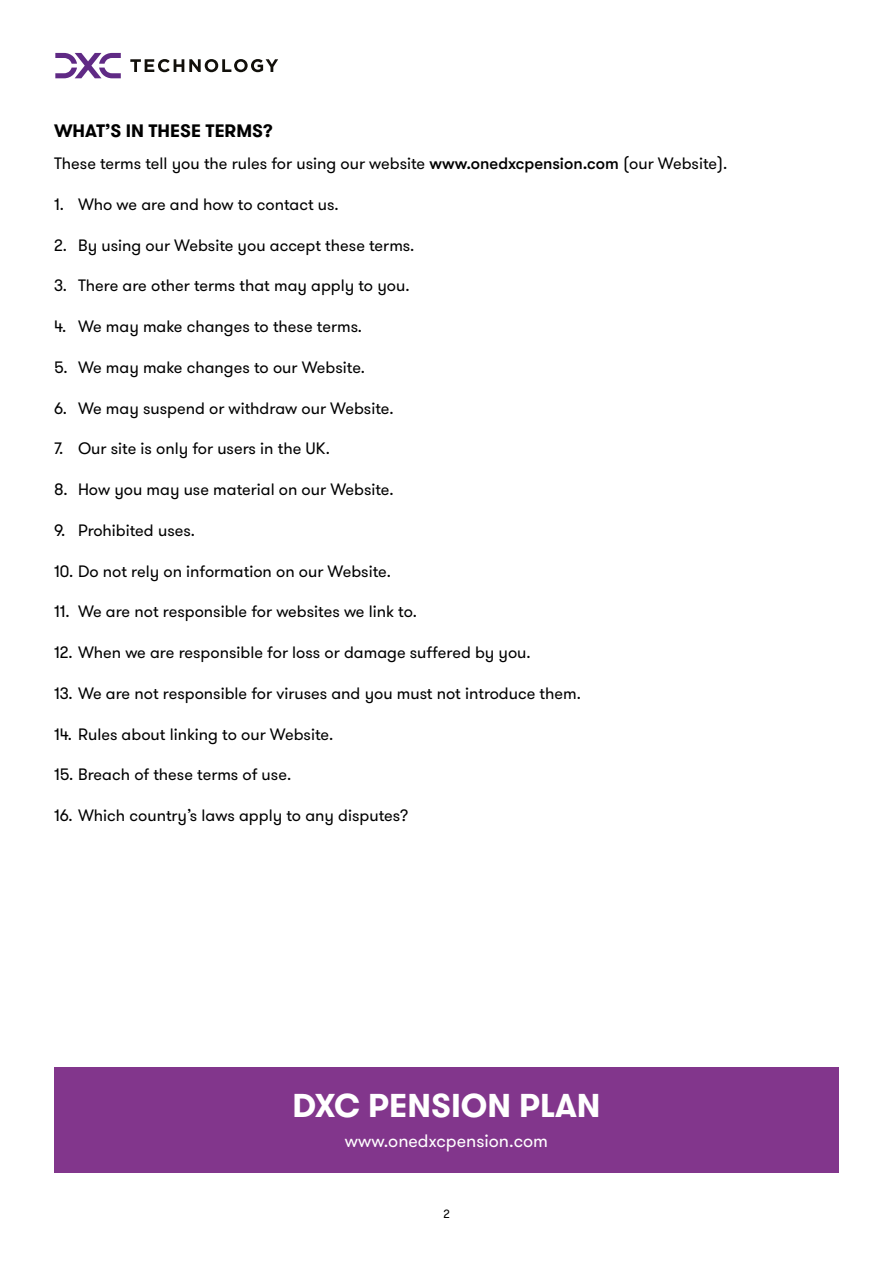
<style>
.page{position:relative;width:893px;height:1263px;background:#fff}
.page>*{position:absolute;margin:0;border:0;box-sizing:border-box;transform-origin:0 0}
.t1{font:700 33px "GT Walsheim Pro";color:#fff}
.t2{font:18px "GT Walsheim Pro";color:#fff}
.t3{font:700 18px "GT Walsheim Pro";color:#000}
.t4{font:16.5px "GT Walsheim Pro";color:#000}
.t5{font:12px "GT Walsheim Pro";color:#000}
.s1{font-weight:500}
</style>
<div class="page">
<div style="left:54px;top:1067px;width:785px;height:106px;background:#82368c"></div>
<svg style="left:130px;top:59px;width:148px;height:13px"></svg>
<svg style="left:55px;top:53px;width:66px;height:25px"></svg>
<p class="t3" style="left:54px;top:120px;width:220px">WHAT’S IN THESE TERMS?</p>
<p class="t4" style="left:54px;top:153px;width:675px">These terms tell you the rules for using our website <span class="s1">www.onedxcpension.com</span> (our Website).</p>
<p class="t4" style="left:54px;top:194px;width:286px">1. Who we are and how to contact us.</p>
<p class="t4" style="left:54px;top:234px;width:362px">2. By using our Website you accept these terms.</p>
<p class="t4" style="left:54px;top:275px;width:357px">3. There are other terms that may apply to you.</p>
<p class="t4" style="left:54px;top:316px;width:310px">4. We may make changes to these terms.</p>
<p class="t4" style="left:54px;top:357px;width:313px">5. We may make changes to our Website.</p>
<p class="t4" style="left:54px;top:397px;width:341px">6. We may suspend or withdraw our Website.</p>
<p class="t4" style="left:54px;top:438px;width:277px">7. Our site is only for users in the UK.</p>
<p class="t4" style="left:54px;top:479px;width:341px">8. How you may use material on our Website.</p>
<p class="t4" style="left:54px;top:520px;width:142px">9. Prohibited uses.</p>
<p class="t4" style="left:54px;top:561px;width:338px">10. Do not rely on information on our Website.</p>
<p class="t4" style="left:54px;top:601px;width:364px">11. We are not responsible for websites we link to.</p>
<p class="t4" style="left:54px;top:642px;width:478px">12. When we are responsible for loss or damage suffered by you.</p>
<p class="t4" style="left:54px;top:683px;width:528px">13. We are not responsible for viruses and you must not introduce them.</p>
<p class="t4" style="left:54px;top:724px;width:281px">14. Rules about linking to our Website.</p>
<p class="t4" style="left:54px;top:764px;width:239px">15. Breach of these terms of use.</p>
<p class="t4" style="left:54px;top:805px;width:356px">16. Which country’s laws apply to any disputes?</p>
<h1 class="t1" style="left:293px;top:1085px;width:309px">DXC PENSION PLAN</h1>
<p class="t2" style="left:345px;top:1130px;width:205px">www.onedxcpension.com</p>
<p class="t5" style="left:443px;top:1206px;width:8px">2</p>
</div>
